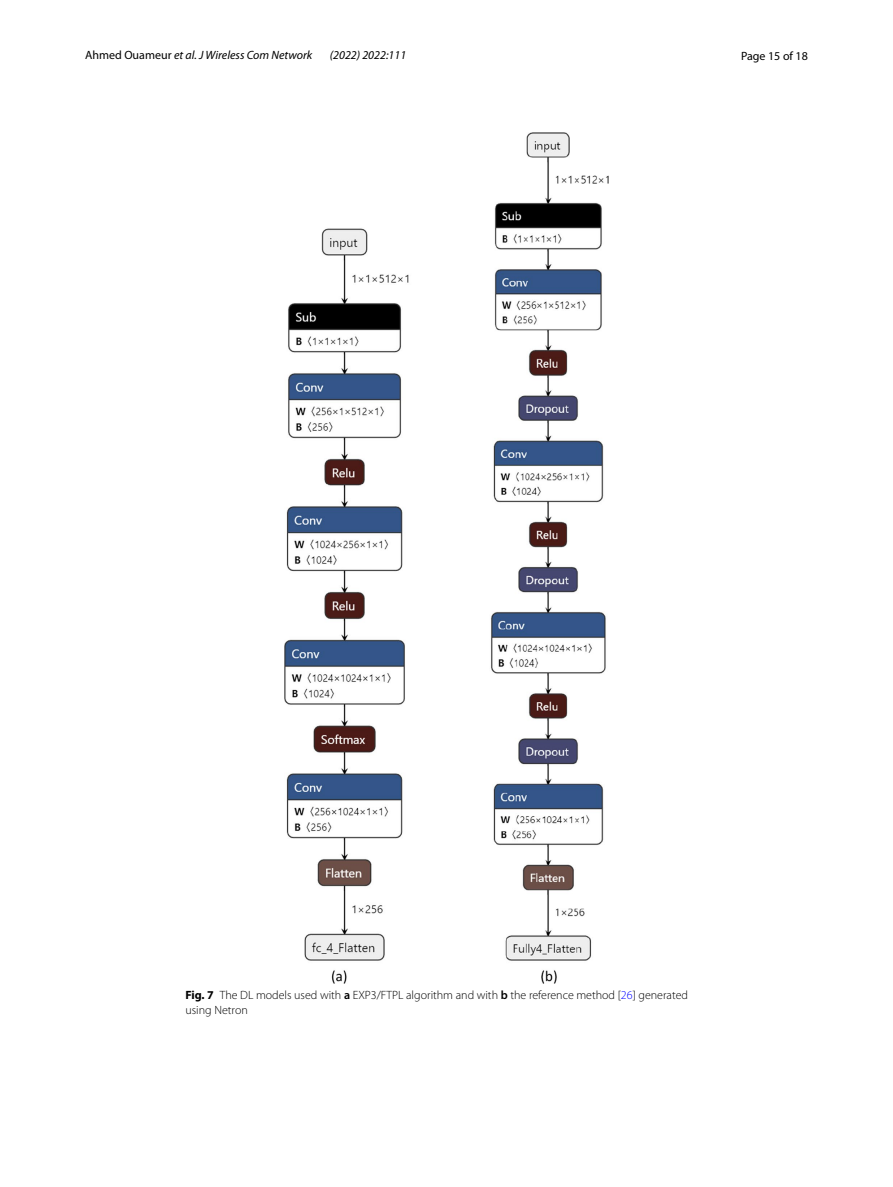
<style>
.page{position:relative;width:893px;height:1187px;background:#fff}
.page>*{position:absolute;margin:0;border:0;box-sizing:border-box;transform-origin:0 0}
.t1{font:300 12px/15px "Myriad Pro";color:#000}
.t2{font:italic 12px "Myriad Pro";color:#000}
.t3{font:12px "Myriad Pro";color:#000}
.s1{font-style:normal}
.s2{font-weight:700}
.s3{font-weight:600}
.s4{color:#00f}
</style>
<div class="page">
<img style="left:285px;top:133px;width:323px;height:850px">
<p class="t2" style="left:85px;top:48px;width:229px"><span class="s1">Ahmed Ouameur</span> et al. J Wireless Com Network</p>
<p class="t2" style="left:330px;top:48px;width:78px">(2022) 2022:111</p>
<p class="t3" style="left:741px;top:48px;width:68px">Page 15 of 18</p>
<p class="t1" style="left:185px;top:987px;width:504px"><span class="s2">Fig. 7</span> The DL models used with <span class="s3">a</span> EXP3/FTPL algorithm and with <span class="s3">b</span> the reference method [<span class="s4">26</span>] generated using Netron</p>
</div>
